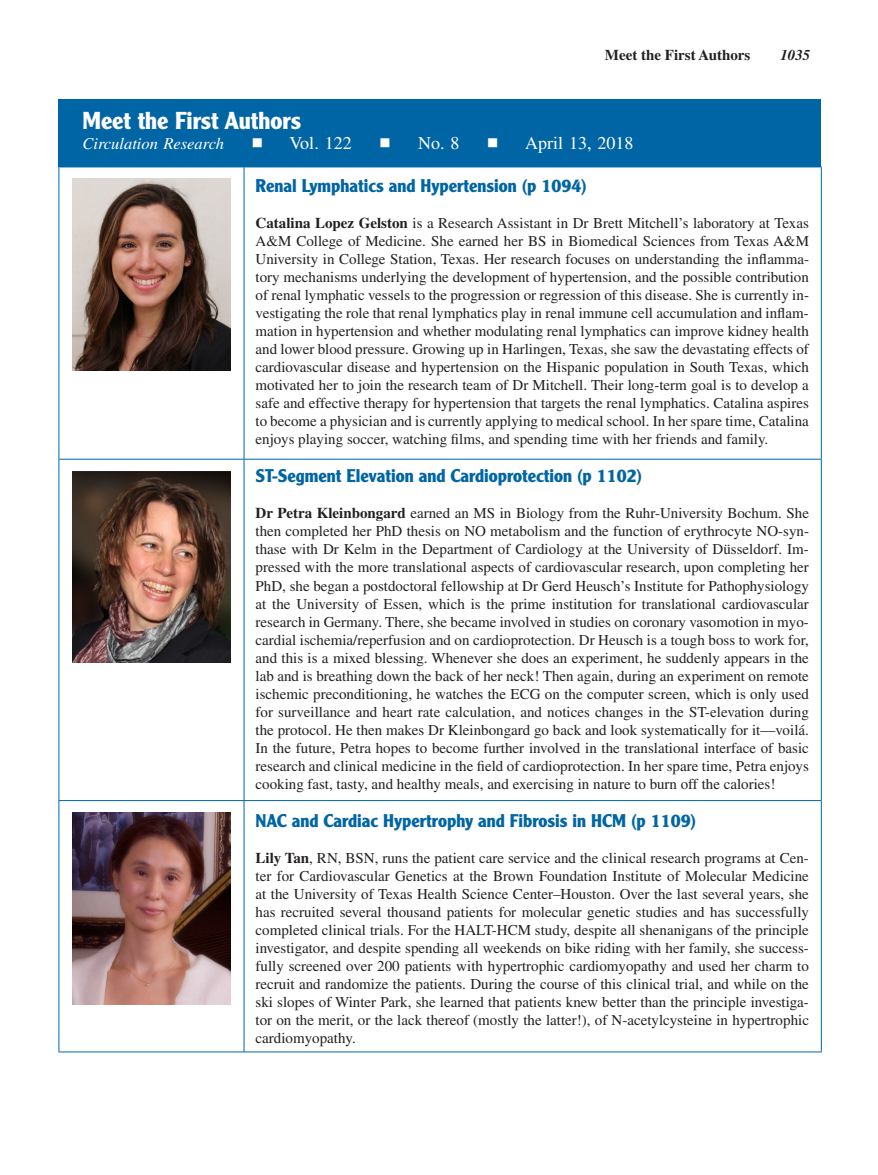
<style>
.page{position:relative;width:878px;height:1175px;background:#fff}
.page>*{position:absolute;margin:0;border:0;box-sizing:border-box;transform-origin:0 0}
.t1{font:700 24px "Clearface Gothic LH";color:#fff}
.t2{font:700 18px "Clearface Gothic LH";color:#0065a4}
.t3{font:18px "Times";color:#fff}
.t4{font:18px "Gandhari Unicode";color:#fff}
.t5{font:italic 16.5px "Times";color:#fff}
.t6{font:15px/18px "Times";color:#231f20;text-align:justify}
.t7{font:700 15px "Times";color:#231f20}
.t8{font:italic 700 15px "Times";color:#231f20}
.s1{font-weight:700}
</style>
<div class="page">
<div style="left:58px;top:99px;width:762px;height:67px;background:#0065a4"></div>
<hr style="left:58px;top:166px;width:186px;height:1px;background:#0065a4">
<hr style="left:58px;top:167px;width:1px;height:292px;background:#0065a4">
<hr style="left:244px;top:166px;width:577px;height:1px;background:#0065a4">
<hr style="left:244px;top:167px;width:1px;height:292px;background:#0065a4">
<hr style="left:820px;top:167px;width:1px;height:292px;background:#0065a4">
<hr style="left:58px;top:459px;width:186px;height:1px;background:#0065a4">
<hr style="left:58px;top:459px;width:1px;height:341px;background:#0065a4">
<hr style="left:244px;top:459px;width:577px;height:1px;background:#0065a4">
<hr style="left:244px;top:459px;width:1px;height:341px;background:#0065a4">
<hr style="left:820px;top:459px;width:1px;height:341px;background:#0065a4">
<hr style="left:58px;top:800px;width:186px;height:1px;background:#0065a4">
<hr style="left:58px;top:801px;width:1px;height:250px;background:#0065a4">
<hr style="left:244px;top:800px;width:577px;height:1px;background:#0065a4">
<hr style="left:244px;top:801px;width:1px;height:250px;background:#0065a4">
<hr style="left:820px;top:801px;width:1px;height:250px;background:#0065a4">
<hr style="left:58px;top:1051px;width:186px;height:1px;background:#0065a4">
<hr style="left:244px;top:1051px;width:577px;height:1px;background:#0065a4">
<img style="left:73px;top:179px;width:157px;height:192px">
<img style="left:73px;top:471px;width:157px;height:191px">
<img style="left:73px;top:812px;width:157px;height:192px">
<p class="t7" style="left:605px;top:46px;width:147px">Meet the First Authors</p>
<p class="t8" style="left:780px;top:46px;width:31px">1035</p>
<h1 class="t1" style="left:82px;top:107px;width:220px">Meet the First Authors</h1>
<p class="t5" style="left:82px;top:135px;width:143px">Circulation Research</p>
<p class="t4" style="left:251px;top:132px;width:14px">◼</p>
<p class="t3" style="left:289px;top:133px;width:64px">Vol. 122</p>
<p class="t4" style="left:379px;top:132px;width:14px">◼</p>
<p class="t3" style="left:418px;top:133px;width:43px">No. 8</p>
<p class="t4" style="left:486px;top:132px;width:14px">◼</p>
<p class="t3" style="left:525px;top:133px;width:110px">April 13, 2018</p>
<p class="t2" style="left:255px;top:175px;width:333px">Renal Lymphatics and Hypertension (p 1094)</p>
<p class="t6" style="left:255px;top:214px;width:555px"><span class="s1">Catalina Lopez Gelston</span> is a Research Assistant in Dr Brett Mitchell’s laboratory at Texas A&amp;M College of Medicine. She earned her BS in Biomedical Sciences from Texas A&amp;M University in College Station, Texas. Her research focuses on understanding the inflamma&shy;tory mechanisms underlying the development of hypertension, and the possible contribution of renal lymphatic vessels to the progression or regression of this disease. She is currently in&shy;vestigating the role that renal lymphatics play in renal immune cell accumulation and inflam&shy;mation in hypertension and whether modulating renal lymphatics can improve kidney health and lower blood pressure. Growing up in Harlingen, Texas, she saw the devastating effects of cardiovascular disease and hypertension on the Hispanic population in South Texas, which motivated her to join the research team of Dr Mitchell. Their long-term goal is to develop a safe and effective therapy for hypertension that targets the renal lymphatics. Catalina aspires to become a physician and is currently applying to medical school. In her spare time, Catalina enjoys playing soccer, watching films, and spending time with her friends and family.</p>
<p class="t2" style="left:255px;top:465px;width:388px">ST-Segment Elevation and Cardioprotection (p 1102)</p>
<p class="t6" style="left:255px;top:504px;width:555px"><span class="s1">Dr Petra Kleinbongard</span> earned an MS in Biology from the Ruhr-University Bochum. She then completed her PhD thesis on NO metabolism and the function of erythrocyte NO-syn&shy;thase with Dr Kelm in the Department of Cardiology at the University of Düsseldorf. Im&shy;pressed with the more translational aspects of cardiovascular research, upon completing her PhD, she began a postdoctoral fellowship at Dr Gerd Heusch’s Institute for Pathophysiology at the University of Essen, which is the prime institution for translational cardiovascular research in Germany. There, she became involved in studies on coronary vasomotion in myo&shy;cardial ischemia/reperfusion and on cardioprotection. Dr Heusch is a tough boss to work for, and this is a mixed blessing. Whenever she does an experiment, he suddenly appears in the lab and is breathing down the back of her neck! Then again, during an experiment on remote ischemic preconditioning, he watches the ECG on the computer screen, which is only used for surveillance and heart rate calculation, and notices changes in the ST-elevation during the protocol. He then makes Dr Kleinbongard go back and look systematically for it—voilá.<br>In the future, Petra hopes to become further involved in the translational interface of basic research and clinical medicine in the field of cardioprotection. In her spare time, Petra enjoys cooking fast, tasty, and healthy meals, and exercising in nature to burn off the calories!</p>
<p class="t2" style="left:255px;top:810px;width:442px">NAC and Cardiac Hypertrophy and Fibrosis in HCM (p 1109)</p>
<p class="t6" style="left:255px;top:848px;width:555px"><span class="s1">Lily Tan</span>, RN, BSN, runs the patient care service and the clinical research programs at Cen&shy;ter for Cardiovascular Genetics at the Brown Foundation Institute of Molecular Medicine at the University of Texas Health Science Center–Houston. Over the last several years, she has recruited several thousand patients for molecular genetic studies and has successfully completed clinical trials. For the HALT-HCM study, despite all shenanigans of the principle investigator, and despite spending all weekends on bike riding with her family, she success&shy;fully screened over 200 patients with hypertrophic cardiomyopathy and used her charm to recruit and randomize the patients. During the course of this clinical trial, and while on the ski slopes of Winter Park, she learned that patients knew better than the principle investiga&shy;tor on the merit, or the lack thereof (mostly the latter!), of N-acetylcysteine in hypertrophic cardiomyopathy.</p>
</div>
